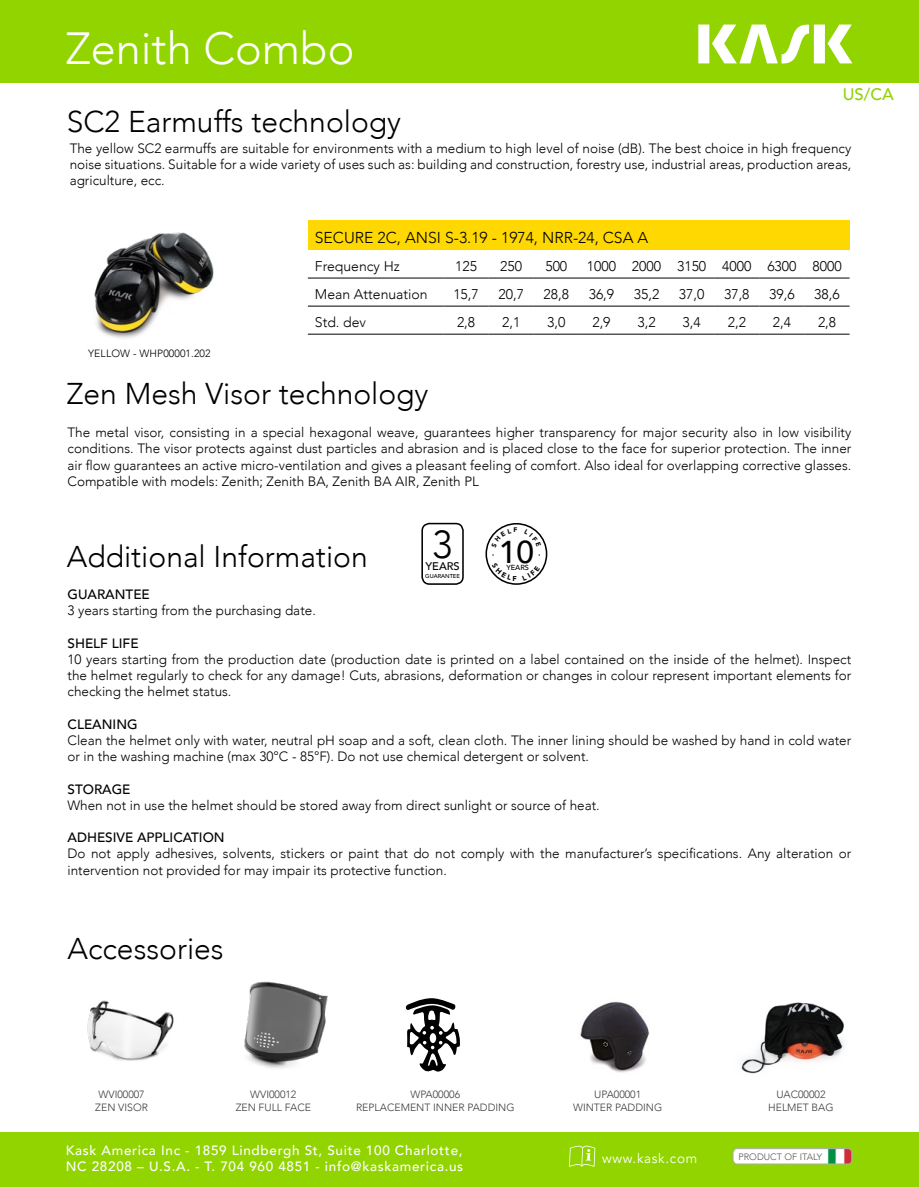
<style>
.page{position:relative;width:919px;height:1187px;background:#fff}
.page>*{position:absolute;margin:0;border:0;box-sizing:border-box;transform-origin:0 0}
.t1{font:300 45px "Avenir";color:#fff}
.t2{font:300 38.85px "Avenir";color:#000}
.t3{font:500 31.5px "Avenir";color:#000}
.t4{font:300 30px "Avenir";color:#000}
.t5{font:500 16.65px "Avenir";color:#91d400}
.t6{font:300 15.75px "Avenir";color:#000}
.t7{font:300 13.95px "Avenir";color:#000}
.t8{font:300 13.5px/16.2px "Avenir";color:#000;text-align:justify}
.t9{font:500 13.5px/16.2px "Avenir";letter-spacing:.05em;color:#fff}
.t10{font:500 13.5px "Avenir";color:#000}
.t11{font:13.5px "Avenir";letter-spacing:.05em;color:#fff}
.t12{font:500 11.1px "Avenir";color:#000}
.t13{font:300 10.5px/12.6px "Avenir";color:#3c3c3b;text-align:center}
.t14{font:300 10.5px "Avenir";letter-spacing:.01em;color:#000}
.t15{font:300 9.3px "Avenir";color:#575756}
.t16{font:500 7.35px "Avenir";color:#000}
.t17{font:900 6.6px "Avenir";color:#000}
.t18{font:500 5.7px "Avenir";color:#000}
</style>
<div class="page">
<div style="left:0;top:1132px;width:918px;height:54px;background:#91d400"></div>
<svg style="left:732px;top:1148px;width:120px;height:16px"></svg>
<svg style="left:569px;top:1145px;width:26px;height:21px"></svg>
<div style="left:0;top:0;width:918px;height:83px;background:#91d400"></div>
<svg style="left:698px;top:25px;width:154px;height:39px"></svg>
<img style="left:580px;top:1001px;width:70px;height:72px">
<img style="left:87px;top:1000px;width:87px;height:61px">
<img style="left:244px;top:981px;width:84px;height:87px">
<img style="left:741px;top:1002px;width:103px;height:72px">
<svg style="left:405px;top:998px;width:55px;height:74px"></svg>
<img style="left:94px;top:232px;width:120px;height:107px">
<div style="left:421px;top:522px;width:42px;height:63px;border:2px solid #000;border-radius:7px"></div>
<div style="left:485px;top:523px;width:62px;height:62px;border:2px solid #000;border-radius:50%"></div>
<div style="left:308px;top:220px;width:541px;height:30px;background:#fed800"></div>
<hr style="left:308px;top:278px;width:135px;height:1px;background:#000">
<hr style="left:443px;top:278px;width:45px;height:1px;background:#000">
<hr style="left:488px;top:278px;width:45px;height:1px;background:#000">
<hr style="left:533px;top:278px;width:46px;height:1px;background:#000">
<hr style="left:579px;top:278px;width:45px;height:1px;background:#000">
<hr style="left:624px;top:278px;width:45px;height:1px;background:#000">
<hr style="left:669px;top:278px;width:45px;height:1px;background:#000">
<hr style="left:714px;top:278px;width:45px;height:1px;background:#000">
<hr style="left:759px;top:278px;width:45px;height:1px;background:#000">
<hr style="left:804px;top:278px;width:45px;height:1px;background:#000">
<hr style="left:308px;top:306px;width:135px;height:1px;background:#000">
<hr style="left:443px;top:306px;width:45px;height:1px;background:#000">
<hr style="left:488px;top:306px;width:45px;height:1px;background:#000">
<hr style="left:533px;top:306px;width:46px;height:1px;background:#000">
<hr style="left:579px;top:306px;width:45px;height:1px;background:#000">
<hr style="left:624px;top:306px;width:45px;height:1px;background:#000">
<hr style="left:669px;top:306px;width:45px;height:1px;background:#000">
<hr style="left:714px;top:306px;width:45px;height:1px;background:#000">
<hr style="left:759px;top:306px;width:45px;height:1px;background:#000">
<hr style="left:804px;top:306px;width:45px;height:1px;background:#000">
<hr style="left:308px;top:334px;width:135px;height:1px;background:#000">
<hr style="left:443px;top:334px;width:45px;height:1px;background:#000">
<hr style="left:488px;top:334px;width:45px;height:1px;background:#000">
<hr style="left:533px;top:334px;width:46px;height:1px;background:#000">
<hr style="left:579px;top:334px;width:45px;height:1px;background:#000">
<hr style="left:624px;top:334px;width:45px;height:1px;background:#000">
<hr style="left:669px;top:334px;width:45px;height:1px;background:#000">
<hr style="left:714px;top:334px;width:45px;height:1px;background:#000">
<hr style="left:759px;top:334px;width:45px;height:1px;background:#000">
<hr style="left:804px;top:334px;width:45px;height:1px;background:#000">
<svg style="left:491px;top:528px;width:13px;height:12px"></svg>
<svg style="left:530px;top:529px;width:11px;height:11px"></svg>
<svg style="left:491px;top:568px;width:15px;height:13px"></svg>
<svg style="left:528px;top:570px;width:12px;height:10px"></svg>
<h1 class="t1" style="left:66px;top:21px;width:290px">Zenith Combo</h1>
<p class="t5" style="left:842px;top:79px;width:53px">US/CA</p>
<h3 class="t4" style="left:67px;top:104px;width:336px">SC2 Earmuffs technology</h3>
<p class="t8" style="left:70px;top:140px;width:783px">The yellow SC2 earmuffs are suitable for environments with a medium to high level of noise (dB). The best choice in high frequency noise situations. Suitable for a wide variety of uses such as: building and construction, forestry use, industrial areas, production areas, agriculture, ecc.</p>
<p class="t14" style="left:88px;top:347px;width:124px">YELLOW - WHP00001.202</p>
<p class="t6" style="left:315px;top:228px;width:335px">SECURE 2C, ANSI S-3.19 - 1974, NRR-24, CSA A</p>
<p class="t7" style="left:315px;top:258px;width:86px">Frequency Hz</p>
<p class="t7" style="left:455px;top:258px;width:23px">125</p>
<p class="t7" style="left:500px;top:258px;width:23px">250</p>
<p class="t7" style="left:545px;top:258px;width:23px">500</p>
<p class="t7" style="left:586px;top:258px;width:256px">1000 2000 3150 4000 6300 8000</p>
<p class="t7" style="left:315px;top:286px;width:114px">Mean Attenuation</p>
<p class="t7" style="left:453px;top:286px;width:27px">15,7</p>
<p class="t7" style="left:498px;top:286px;width:27px">20,7</p>
<p class="t7" style="left:543px;top:286px;width:27px">28,8</p>
<p class="t7" style="left:588px;top:286px;width:27px">36,9</p>
<p class="t7" style="left:633px;top:286px;width:27px">35,2</p>
<p class="t7" style="left:679px;top:286px;width:27px">37,0</p>
<p class="t7" style="left:724px;top:286px;width:27px">37,8</p>
<p class="t7" style="left:769px;top:286px;width:27px">39,6</p>
<p class="t7" style="left:814px;top:286px;width:27px">38,6</p>
<p class="t7" style="left:315px;top:314px;width:53px">Std. dev</p>
<p class="t7" style="left:457px;top:314px;width:20px">2,8</p>
<p class="t7" style="left:502px;top:314px;width:20px">2,1</p>
<p class="t7" style="left:547px;top:314px;width:20px">3,0</p>
<p class="t7" style="left:592px;top:314px;width:20px">2,9</p>
<p class="t7" style="left:637px;top:314px;width:20px">3,2</p>
<p class="t7" style="left:682px;top:314px;width:20px">3,4</p>
<p class="t7" style="left:727px;top:314px;width:20px">2,2</p>
<p class="t7" style="left:772px;top:314px;width:20px">2,4</p>
<p class="t7" style="left:817px;top:314px;width:20px">2,8</p>
<h3 class="t4" style="left:67px;top:376px;width:363px">Zen Mesh Visor technology</h3>
<p class="t8" style="left:68px;top:424px;width:785px">The metal visor, consisting in a special hexagonal weave, guarantees higher transparency for major security also in low visibility conditions. The visor protects against dust particles and abrasion and is placed close to the face for superior protection. The inner air flow guarantees an active micro-ventilation and gives a pleasant feeling of comfort. Also ideal for overlapping corrective glasses.<br>Compatible with models: Zenith; Zenith BA, Zenith BA AIR, Zenith PL</p>
<h3 class="t4" style="left:67px;top:538px;width:302px">Additional Information</h3>
<h2 class="t2" style="left:432px;top:521px;width:22px">3</h2>
<p class="t12" style="left:425px;top:556px;width:36px">YEARS</p>
<p class="t18" style="left:425px;top:570px;width:36px">GUARANTEE</p>
<p class="t17" style="left:513px;top:524px;width:5px">F</p>
<h3 class="t3" style="left:499px;top:525px;width:37px">10</h3>
<p class="t16" style="left:506px;top:561px;width:24px">YEARS</p>
<p class="t17" style="left:487px;top:556px;width:4px;rotate:-90deg">-</p>
<p class="t10" style="left:68px;top:582px;width:84px">GUARANTEE</p>
<p class="t8" style="left:68px;top:602px;width:250px">3 years starting from the purchasing date.</p>
<p class="t10" style="left:68px;top:631px;width:73px">SHELF LIFE</p>
<p class="t8" style="left:68px;top:651px;width:785px">10 years starting from the production date (production date is printed on a label contained on the inside of the helmet). Inspect the helmet regularly to check for any damage! Cuts, abrasions, deformation or changes in colour represent important elements for checking the helmet status.</p>
<p class="t10" style="left:68px;top:712px;width:72px">CLEANING</p>
<p class="t8" style="left:68px;top:732px;width:785px">Clean the helmet only with water, neutral pH soap and a soft, clean cloth. The inner lining should be washed by hand in cold water or in the washing machine (max 30°C - 85°F). Do not use chemical detergent or solvent.</p>
<p class="t10" style="left:68px;top:777px;width:64px">STORAGE</p>
<p class="t8" style="left:68px;top:797px;width:533px">When not in use the helmet should be stored away from direct sunlight or source of heat.</p>
<p class="t10" style="left:68px;top:825px;width:159px">ADHESIVE APPLICATION</p>
<p class="t8" style="left:68px;top:845px;width:785px">Do not apply adhesives, solvents, stickers or paint that do not comply with the manufacturer’s specifications. Any alteration or intervention not provided for may impair its protective function.</p>
<h3 class="t4" style="left:68px;top:930px;width:158px">Accessories</h3>
<p class="t13" style="left:236px;top:1088px;width:77px">WVI00012<br>ZEN FULL FACE</p>
<p class="t13" style="left:768px;top:1088px;width:67px">UAC00002<br>HELMET BAG</p>
<p class="t13" style="left:95px;top:1088px;width:54px">WVI00007<br>ZEN VISOR</p>
<p class="t13" style="left:356px;top:1088px;width:160px">WPA00006<br>REPLACEMENT INNER PADDING</p>
<p class="t13" style="left:573px;top:1088px;width:91px">UPA00001<br>WINTER PADDING</p>
<p class="t9" style="left:66px;top:1141px;width:399px">Kask America Inc - 1859 Lindbergh St, Suite 100 Charlotte,<br>NC 28208 – U.S.A. - T. 704 960 4851 - info@kaskamerica.us</p>
<p class="t11" style="left:602px;top:1150px;width:97px">www.kask.com</p>
<p class="t15" style="left:738px;top:1150px;width:85px">PRODUCT OF ITALY</p>
</div>
